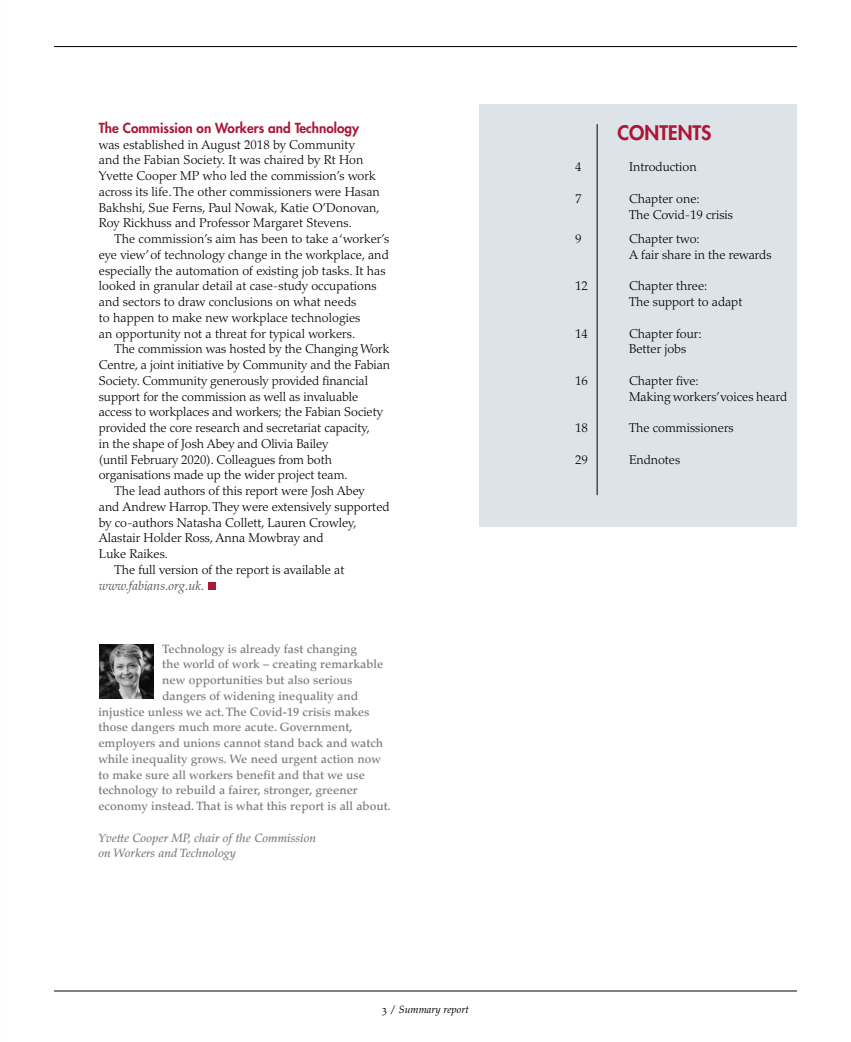
<style>
.page{position:relative;width:851px;height:1042px;background:#fff}
.page>*{position:absolute;margin:0;border:0;box-sizing:border-box;transform-origin:0 0}
.t1{font:800 19.5px "Futura Std";color:#ab1737}
.t2{font:800 13.5px "Futura Std";color:#ab1737}
.t3{font:300 12.75px/15.8px "Palatino LT Std";color:#000}
.t4{font:italic 12.75px "Palatino LT Std";color:#575756}
.t5{font:500 12px "Palatino LT Std";color:#7c7b7b}
.t6{font:italic 500 12px/15.8px "Palatino LT Std";color:#7c7b7b}
.t7{font:italic 10.5px "Palatino LT Std";color:#000}
.s1{font-style:normal}
</style>
<div class="page">
<hr style="left:54px;top:46px;width:742px;height:1px;background:#000">
<hr style="left:54px;top:990px;width:742px;height:1px;background:#000">
<div style="left:479px;top:104px;width:317px;height:422px;background:#dce3e9"></div>
<div style="left:208px;top:582px;width:7px;height:7px;background:#ab1737"></div>
<hr style="left:596px;top:124px;width:1px;height:371px;background:#000">
<img style="left:99px;top:644px;width:55px;height:55px">
<p class="t2" style="left:99px;top:119px;width:262px">The Commission on Workers and Technology</p>
<p class="t3" style="left:99px;top:137px;width:282px">was established in August 2018 by Community<br>and the Fabian Society. It was chaired by Rt Hon Yvette Cooper MP who led the commission’s work across its life. The other commissioners were Hasan Bakhshi, Sue Ferns, Paul Nowak, Katie O’Donovan, Roy Rickhuss and Professor Margaret Stevens.</p>
<p class="t3" style="left:99px;top:231px;width:292px;text-indent:16px">The commission’s aim has been to take a ‘worker’s eye view’ of technology change in the workplace, and especially the automation of existing job tasks. It has looked in granular detail at case-study occupations and sectors to draw conclusions on what needs<br>to happen to make new workplace technologies<br>an opportunity not a threat for typical workers.</p>
<p class="t3" style="left:115px;top:341px;width:276px">The commission was hosted by the Changing Work</p>
<p class="t3" style="left:99px;top:357px;width:293px">Centre, a joint initiative by Community and the Fabian</p>
<p class="t3" style="left:99px;top:373px;width:270px">Society. Community generously provided financial</p>
<p class="t3" style="left:99px;top:388px;width:261px">support for the commission as well as invaluable</p>
<p class="t3" style="left:99px;top:404px;width:285px">access to workplaces and workers; the Fabian Society</p>
<p class="t3" style="left:99px;top:420px;width:272px">provided the core research and secretariat capacity,</p>
<p class="t3" style="left:99px;top:436px;width:231px">in the shape of Josh Abey and Olivia Bailey</p>
<p class="t3" style="left:99px;top:451px;width:235px">(until February 2020). Colleagues from both</p>
<p class="t3" style="left:99px;top:467px;width:250px">organisations made up the wider project team.</p>
<p class="t3" style="left:115px;top:483px;width:251px">The lead authors of this report were Josh Abey</p>
<p class="t3" style="left:99px;top:499px;width:292px">and Andrew Harrop. They were extensively supported</p>
<p class="t3" style="left:99px;top:514px;width:259px">by co-authors Natasha Collett, Lauren Crowley,</p>
<p class="t3" style="left:99px;top:530px;width:226px">Alastair Holder Ross, Anna Mowbray and</p>
<p class="t3" style="left:99px;top:546px;width:71px">Luke Raikes.</p>
<p class="t3" style="left:115px;top:562px;width:231px">The full version of the report is available at</p>
<p class="t4" style="left:99px;top:578px;width:107px">www.fabians.org.uk.</p>
<p class="t5" style="left:162px;top:641px;width:196px">Technology is already fast changing</p>
<p class="t5" style="left:162px;top:657px;width:222px">the world of work – creating remarkable</p>
<p class="t5" style="left:162px;top:673px;width:192px">new opportunities but also serious</p>
<p class="t5" style="left:162px;top:689px;width:197px">dangers of widening inequality and</p>
<p class="t5" style="left:98px;top:704px;width:272px">injustice unless we act. The Covid-19 crisis makes</p>
<p class="t5" style="left:98px;top:720px;width:255px">those dangers much more acute. Government,</p>
<p class="t5" style="left:98px;top:736px;width:286px">employers and unions cannot stand back and watch</p>
<p class="t5" style="left:98px;top:752px;width:284px">while inequality grows. We need urgent action now</p>
<p class="t5" style="left:98px;top:767px;width:268px">to make sure all workers benefit and that we use</p>
<p class="t5" style="left:98px;top:783px;width:261px">technology to rebuild a fairer, stronger, greener</p>
<p class="t5" style="left:98px;top:799px;width:294px">economy instead. That is what this report is all about.</p>
<p class="t6" style="left:98px;top:830px;width:219px">Yvette Cooper MP, chair of the Commission on Workers and Technology</p>
<p class="t7" style="left:382px;top:1004px;width:88px"><span class="s1">3 /</span> Summary report</p>
<h1 class="t1" style="left:617px;top:120px;width:95px">CONTENTS</h1>
<p class="t3" style="left:575px;top:159px;width:8px">4</p>
<p class="t3" style="left:629px;top:159px;width:69px">Introduction</p>
<p class="t3" style="left:575px;top:191px;width:8px">7</p>
<p class="t3" style="left:629px;top:191px;width:105px">Chapter one:<br>The Covid-19 crisis</p>
<p class="t3" style="left:575px;top:231px;width:8px">9</p>
<p class="t3" style="left:629px;top:231px;width:144px">Chapter two:<br>A fair share in the rewards</p>
<p class="t3" style="left:575px;top:278px;width:14px">12</p>
<p class="t3" style="left:629px;top:278px;width:115px">Chapter three:<br>The support to adapt</p>
<p class="t3" style="left:575px;top:325px;width:14px">14</p>
<p class="t3" style="left:629px;top:325px;width:74px">Chapter four:<br>Better jobs</p>
<p class="t3" style="left:575px;top:373px;width:14px">16</p>
<p class="t3" style="left:629px;top:373px;width:159px">Chapter five:<br>Making workers’voices heard</p>
<p class="t3" style="left:575px;top:420px;width:14px">18</p>
<p class="t3" style="left:629px;top:420px;width:106px">The commissioners</p>
<p class="t3" style="left:575px;top:451px;width:14px">29</p>
<p class="t3" style="left:629px;top:451px;width:53px">Endnotes</p>
</div>
